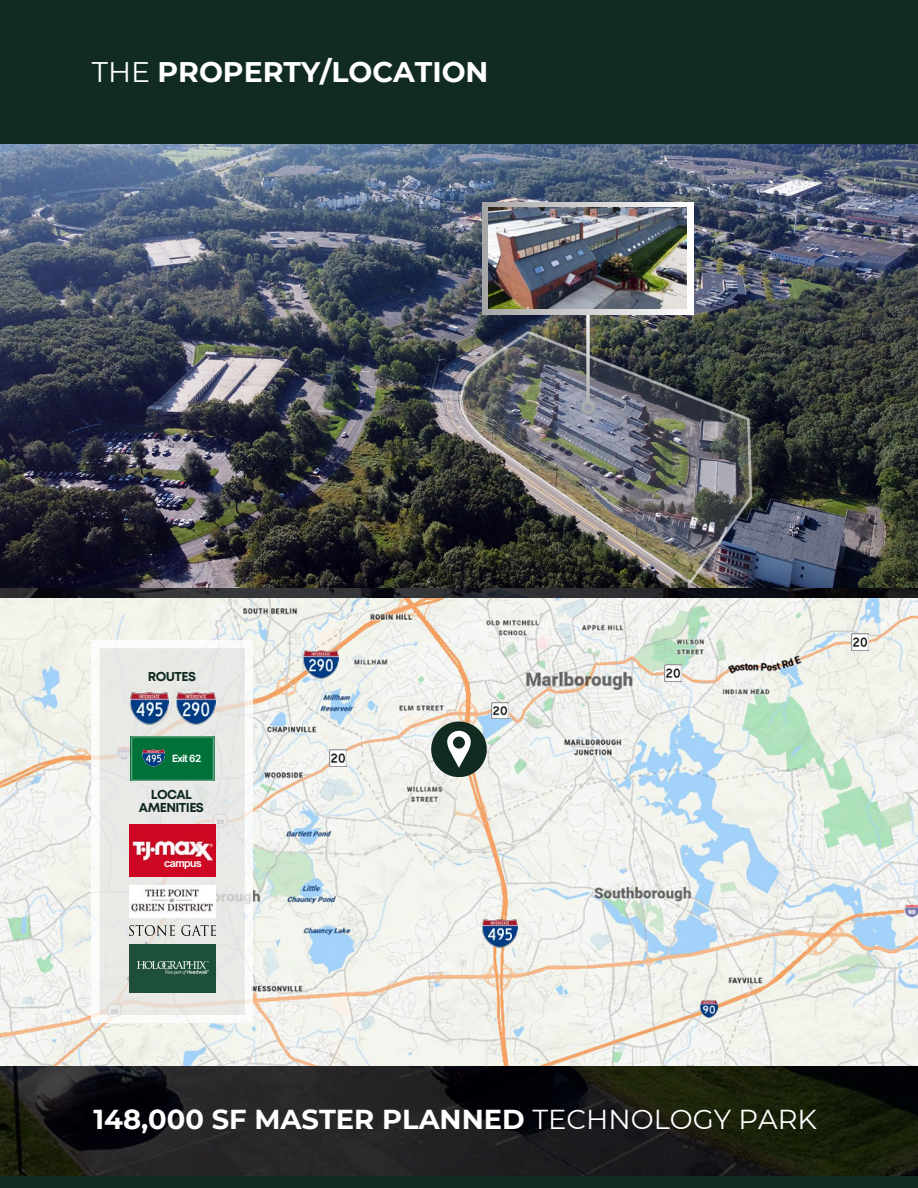
<style>
.page{position:relative;width:918px;height:1188px;background:#fff}
.page>*{position:absolute;margin:0;border:0;box-sizing:border-box;transform-origin:0 0}
.t1{font:700 28.35px "Montserrat";color:#fff}
.t2{font:700 27.3px "Montserrat";color:#fff}
.t3{font:700 12.9px/12.9px "Mont";letter-spacing:-.045em;color:#122b21;text-align:center}
.t4{font:700 10.35px "Open Sauce One";letter-spacing:-.065em;color:#fff}
.t5{font:700 9.6px "Open Sauce One";letter-spacing:-.065em;color:#fff}
.s1{font-weight:400}
</style>
<div class="page">
<svg style="left:0;top:587px;width:918px;height:590px;background:#1d1e1b"></svg>
<img style="left:0;top:143px;width:918px;height:444px">
<img style="left:0;top:598px;width:918px;height:467px">
<div style="left:0;top:1177px;width:918px;height:11px;background:#122b21"></div>
<div style="left:0;top:0;width:918px;height:143px;background:#122b21"></div>
<svg style="left:92px;top:640px;width:161px;height:383px"></svg>
<img style="left:129px;top:825px;width:87px;height:52px">
<div style="left:129px;top:944px;width:87px;height:48px;background:#1e5039"></div>
<img style="left:130px;top:693px;width:39px;height:31px">
<img style="left:129px;top:885px;width:87px;height:33px">
<img style="left:129px;top:926px;width:87px;height:9px">
<img style="left:138px;top:961px;width:70px;height:13px">
<img style="left:176px;top:693px;width:40px;height:31px">
<img style="left:130px;top:736px;width:85px;height:44px">
<img style="left:142px;top:749px;width:23px;height:18px">
<svg style="left:586px;top:314px;width:4px;height:87px"></svg>
<div style="left:581px;top:401px;width:14px;height:13px;border:3px solid #fff;border-radius:50%"></div>
<div style="left:483px;top:202px;width:210px;height:112px;background:linear-gradient(to right,#a6a6a6,#fefefe)"></div>
<img style="left:489px;top:208px;width:198px;height:101px">
<img style="left:304px;top:651px;width:35px;height:28px">
<img style="left:483px;top:919px;width:35px;height:28px">
<img style="left:330px;top:749px;width:17px;height:17px">
<img style="left:700px;top:1001px;width:17px;height:17px">
<img style="left:492px;top:702px;width:17px;height:17px">
<img style="left:664px;top:664px;width:17px;height:17px">
<img style="left:851px;top:633px;width:17px;height:17px">
<svg style="left:431px;top:722px;width:55px;height:55px"></svg>
<p class="t1" style="left:92px;top:55px;width:398px"><span class="s1">THE</span> PROPERTY/LOCATION</p>
<h1 class="t3" style="left:148px;top:671px;width:50px">ROUTES</h1>
<p class="t5" style="left:172px;top:752px;width:31px">Exit 62</p>
<h1 class="t3" style="left:139px;top:789px;width:67px">LOCAL<br>AMENITIES</h1>
<p class="t4" style="left:164px;top:857px;width:39px">campus</p>
<p class="t2" style="left:94px;top:1103px;width:725px">148,000 SF MASTER PLANNED <span class="s1">TECHNOLOGY PARK</span></p>
</div>
